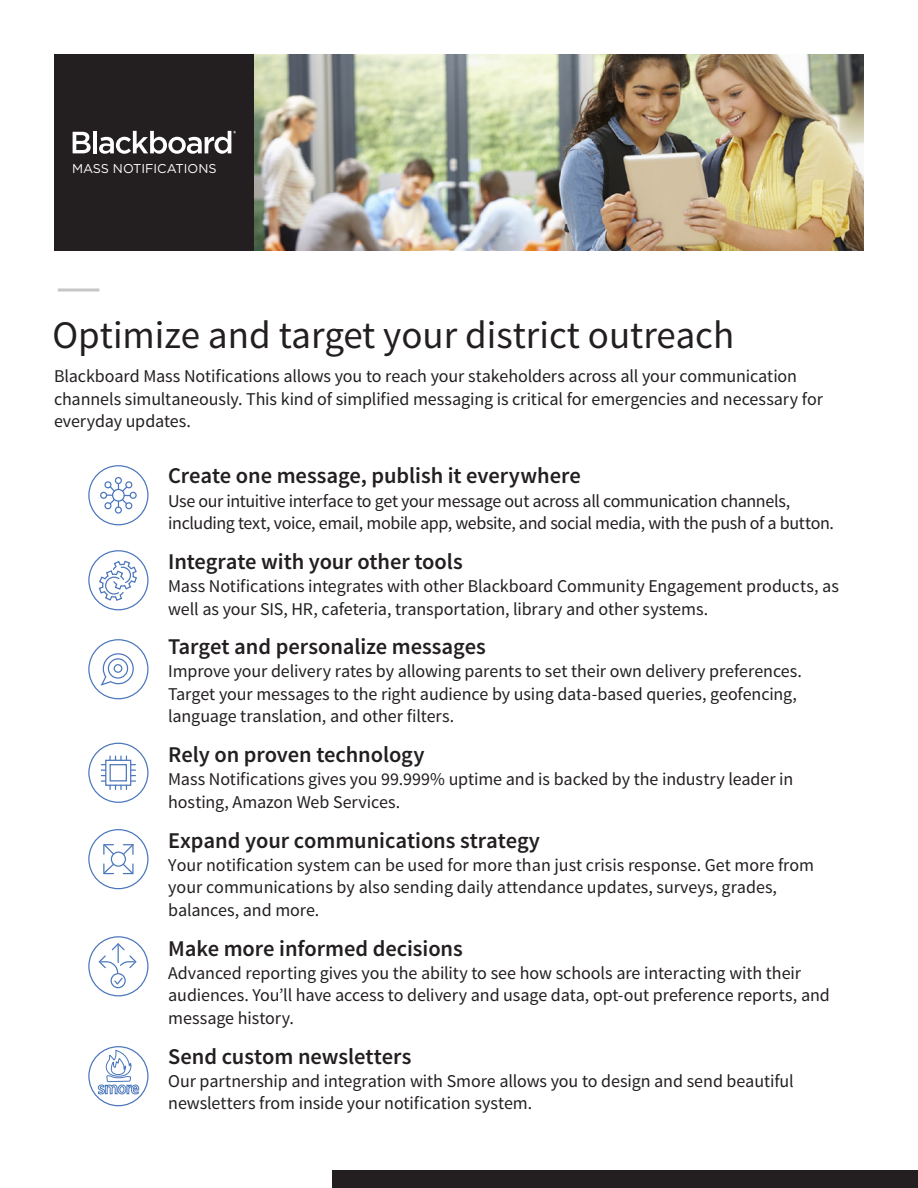
<style>
.page{position:relative;width:918px;height:1188px;background:#fff}
.page>*{position:absolute;margin:0;border:0;box-sizing:border-box;transform-origin:0 0}
.Mainhead{font:39px "Source Sans Pro";color:#231f20}
.Paragraph{font:600 22.5px "Source Sans Pro";letter-spacing:-.005em;color:#231f20}
.Paragraph-2{font:18px/22.5px "Source Sans Pro";letter-spacing:-.005em;color:#231f20}
.t1{font:12.75px "Gotham";color:#fff}
</style>
<div class="page">
<div style="left:332px;top:1170px;width:586px;height:18px;background:#231f20"></div>
<img style="left:254px;top:54px;width:610px;height:197px">
<div style="left:54px;top:54px;width:200px;height:197px;background:#231f20"></div>
<hr style="left:58px;top:288px;width:41px;height:3px;background:#c6c6c5">
<div style="left:88px;top:465px;width:61px;height:60px;border:1px solid #4a76bb;border-radius:50%"></div>
<div style="left:115px;top:477px;width:7px;height:7px;border:1px solid #4a76bb;border-radius:50%"></div>
<div style="left:115px;top:507px;width:7px;height:7px;border:1px solid #4a76bb;border-radius:50%"></div>
<div style="left:130px;top:492px;width:7px;height:7px;border:1px solid #4a76bb;border-radius:50%"></div>
<div style="left:100px;top:492px;width:7px;height:7px;border:1px solid #4a76bb;border-radius:50%"></div>
<svg style="left:103px;top:480px;width:31px;height:31px"></svg>
<div style="left:88px;top:550px;width:61px;height:60px;border:1px solid #4a76bb;border-radius:50%"></div>
<svg style="left:98px;top:560px;width:40px;height:42px"></svg>
<div style="left:88px;top:639px;width:61px;height:60px;border:1px solid #4a76bb;border-radius:50%"></div>
<svg style="left:100px;top:653px;width:34px;height:33px"></svg>
<div style="left:114px;top:664px;width:8px;height:9px;border:1px solid #4a76bb;border-radius:50%"></div>
<div style="left:108px;top:658px;width:20px;height:21px;border:1px solid #4a76bb;border-radius:50%"></div>
<div style="left:88px;top:743px;width:61px;height:60px;border:1px solid #4a76bb;border-radius:50%"></div>
<svg style="left:101px;top:756px;width:34px;height:33px"></svg>
<div style="left:88px;top:829px;width:61px;height:60px;border:1px solid #4a76bb;border-radius:50%"></div>
<div style="left:111px;top:852px;width:15px;height:15px;border:1px solid #4a76bb;border-radius:50%"></div>
<svg style="left:122px;top:844px;width:12px;height:12px"></svg>
<svg style="left:103px;top:844px;width:12px;height:12px"></svg>
<svg style="left:122px;top:863px;width:12px;height:12px"></svg>
<svg style="left:103px;top:863px;width:12px;height:12px"></svg>
<div style="left:88px;top:936px;width:61px;height:60px;border:1px solid #4a76bb;border-radius:50%"></div>
<div style="left:111px;top:973px;width:15px;height:15px;border:1px solid #4a76bb;border-radius:50%"></div>
<svg style="left:98px;top:942px;width:40px;height:44px"></svg>
<div style="left:88px;top:1046px;width:61px;height:60px;border:1px solid #4a76bb;border-radius:50%"></div>
<svg style="left:97px;top:1050px;width:43px;height:45px"></svg>
<svg style="left:73px;top:132px;width:18px;height:21px"></svg>
<hr style="left:93px;top:131px;width:4px;height:22px;background:#fff">
<svg style="left:99px;top:131px;width:137px;height:23px"></svg>
<p class="t1" style="left:72px;top:160px;width:146px">MASS NOTIFICATIONS</p>
<h1 class="Mainhead" style="left:52px;top:311px;width:683px">Optimize and target your district outreach</h1>
<p class="Paragraph-2" style="left:54px;top:365px;width:771px">Blackboard Mass Notifications allows you to reach your stakeholders across all your communication channels simultaneously. This kind of simplified messaging is critical for emergencies and necessary for everyday updates.</p>
<p class="Paragraph" style="left:168px;top:462px;width:414px">Create one message, publish it everywhere</p>
<p class="Paragraph-2" style="left:168px;top:490px;width:667px">Use our intuitive interface to get your message out across all communication channels, including text, voice, email, mobile app, website, and social media, with the push of a button.</p>
<p class="Paragraph" style="left:168px;top:547px;width:296px">Integrate with your other tools</p>
<p class="Paragraph-2" style="left:168px;top:575px;width:672px">Mass Notifications integrates with other Blackboard Community Engagement products, as well as your SIS, HR, cafeteria, transportation, library and other systems.</p>
<p class="Paragraph" style="left:168px;top:633px;width:319px">Target and personalize messages</p>
<p class="Paragraph-2" style="left:168px;top:661px;width:635px">Improve your delivery rates by allowing parents to set their own delivery preferences.<br>Target your messages to the right audience by using data-based queries, geofencing, language translation, and other filters.</p>
<p class="Paragraph" style="left:168px;top:741px;width:258px">Rely on proven technology</p>
<p class="Paragraph-2" style="left:168px;top:769px;width:627px">Mass Notifications gives you 99.999% uptime and is backed by the industry leader in hosting, Amazon Web Services.</p>
<p class="Paragraph" style="left:168px;top:826px;width:373px">Expand your communications strategy</p>
<p class="Paragraph-2" style="left:168px;top:854px;width:648px">Your notification system can be used for more than just crisis response. Get more from your communications by also sending daily attendance updates, surveys, grades, balances, and more.</p>
<p class="Paragraph" style="left:168px;top:934px;width:296px">Make more informed decisions</p>
<p class="Paragraph-2" style="left:168px;top:962px;width:663px">Advanced reporting gives you the ability to see how schools are interacting with their audiences. You’ll have access to delivery and usage data, opt-out preference reports, and message history.</p>
<p class="Paragraph" style="left:168px;top:1042px;width:245px">Send custom newsletters</p>
<p class="Paragraph-2" style="left:168px;top:1070px;width:627px">Our partnership and integration with Smore allows you to design and send beautiful newsletters from inside your notification system.</p>
</div>
